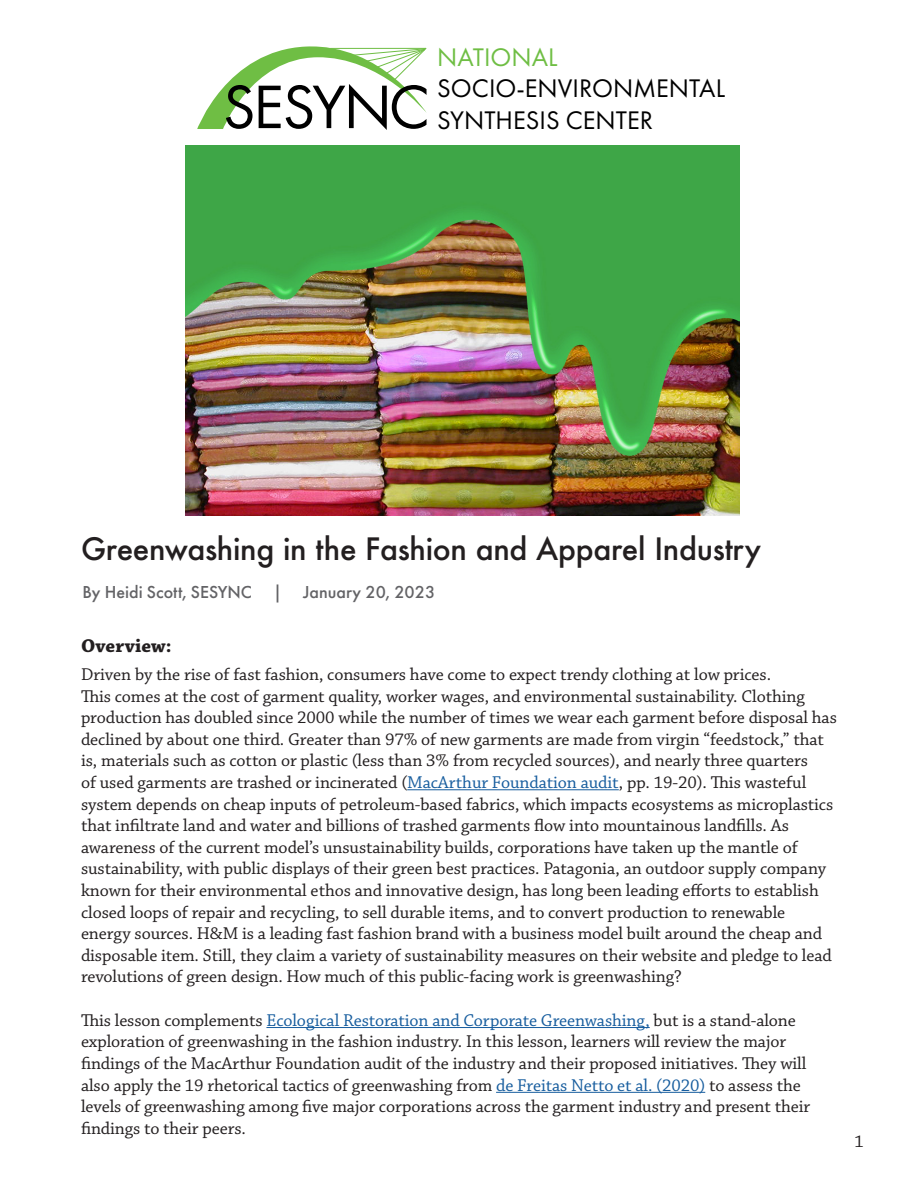
<style>
.page{position:relative;width:918px;height:1188px;background:#fff}
.page>*{position:absolute;margin:0;border:0;box-sizing:border-box;transform-origin:0 0}
.t1{font:63.6px "Futura PT";letter-spacing:-.04em;color:#000}
.t2{font:500 30px "Futura";letter-spacing:-.01em;color:#231f20}
.t3{font:26.4px/31.7px "Futura PT";color:#000}
.t4{font:700 19.5px "Chaparral Pro";letter-spacing:.005em;color:#231f20}
.t5{font:18px/21.6px "Chaparral Pro";letter-spacing:-.005em;color:#231f20}
.t6{font:500 18px "Futura PT";color:#636366}
.s1{color:#6fbe44}
.s2{color:#175d9e}
</style>
<div class="page">
<hr style="left:407px;top:789px;width:212px;height:1px;background:#175d9e">
<hr style="left:266px;top:1027px;width:384px;height:1px;background:#175d9e">
<hr style="left:496px;top:1092px;width:209px;height:1px;background:#175d9e">
<svg style="left:197px;top:46px;width:230px;height:83px"></svg>
<img style="left:185px;top:146px;width:555px;height:369px">
<p class="t1" style="left:223px;top:69px;width:208px">SESYNC</p>
<p class="t3" style="left:437px;top:41px;width:289px"><span class="s1">NATIONAL<br></span>SOCIO-ENVIRONMENTAL<br>SYNTHESIS CENTER</p>
<p class="t2" style="left:81px;top:529px;width:682px">Greenwashing in the Fashion and Apparel Industry</p>
<p class="t6" style="left:82px;top:581px;width:354px">By Heidi Scott, SESYNC | January 20, 2023</p>
<p class="t4" style="left:81px;top:634px;width:92px">Overview:</p>
<p class="t5" style="left:81px;top:664px;width:757px">Driven by the rise of fast fashion, consumers have come to expect trendy clothing at low prices.<br>This comes at the cost of garment quality, worker wages, and environmental sustainability. Clothing production has doubled since 2000 while the number of times we wear each garment before disposal has declined by about one third. Greater than 97% of new garments are made from virgin “feedstock,” that is, materials such as cotton or plastic (less than 3% from recycled sources), and nearly three quarters<br>of used garments are trashed or incinerated (<span class="s2">MacArthur Foundation audit</span>, pp. 19-20). This wasteful system depends on cheap inputs of petroleum-based fabrics, which impacts ecosystems as microplastics that infiltrate land and water and billions of trashed garments flow into mountainous landfills. As awareness of the current model’s unsustainability builds, corporations have taken up the mantle of sustainability, with public displays of their green best practices. Patagonia, an outdoor supply company known for their environmental ethos and innovative design, has long been leading efforts to establish closed loops of repair and recycling, to sell durable items, and to convert production to renewable energy sources. H&amp;M is a leading fast fashion brand with a business model built around the cheap and disposable item. Still, they claim a variety of sustainability measures on their website and pledge to lead revolutions of green design. How much of this public-facing work is greenwashing?</p>
<p class="t5" style="left:81px;top:1010px;width:731px">This lesson complements <span class="s2">Ecological Restoration and Corporate Greenwashing,</span> but is a stand-alone exploration of greenwashing in the fashion industry. In this lesson, learners will review the major findings of the MacArthur Foundation audit of the industry and their proposed initiatives. They will also apply the 19 rhetorical tactics of greenwashing from <span class="s2">de Freitas Netto et al. (2020)</span> to assess the levels of greenwashing among five major corporations across the garment industry and present their findings to their peers.</p>
<p class="t5" style="left:855px;top:1132px;width:11px">1</p>
</div>
